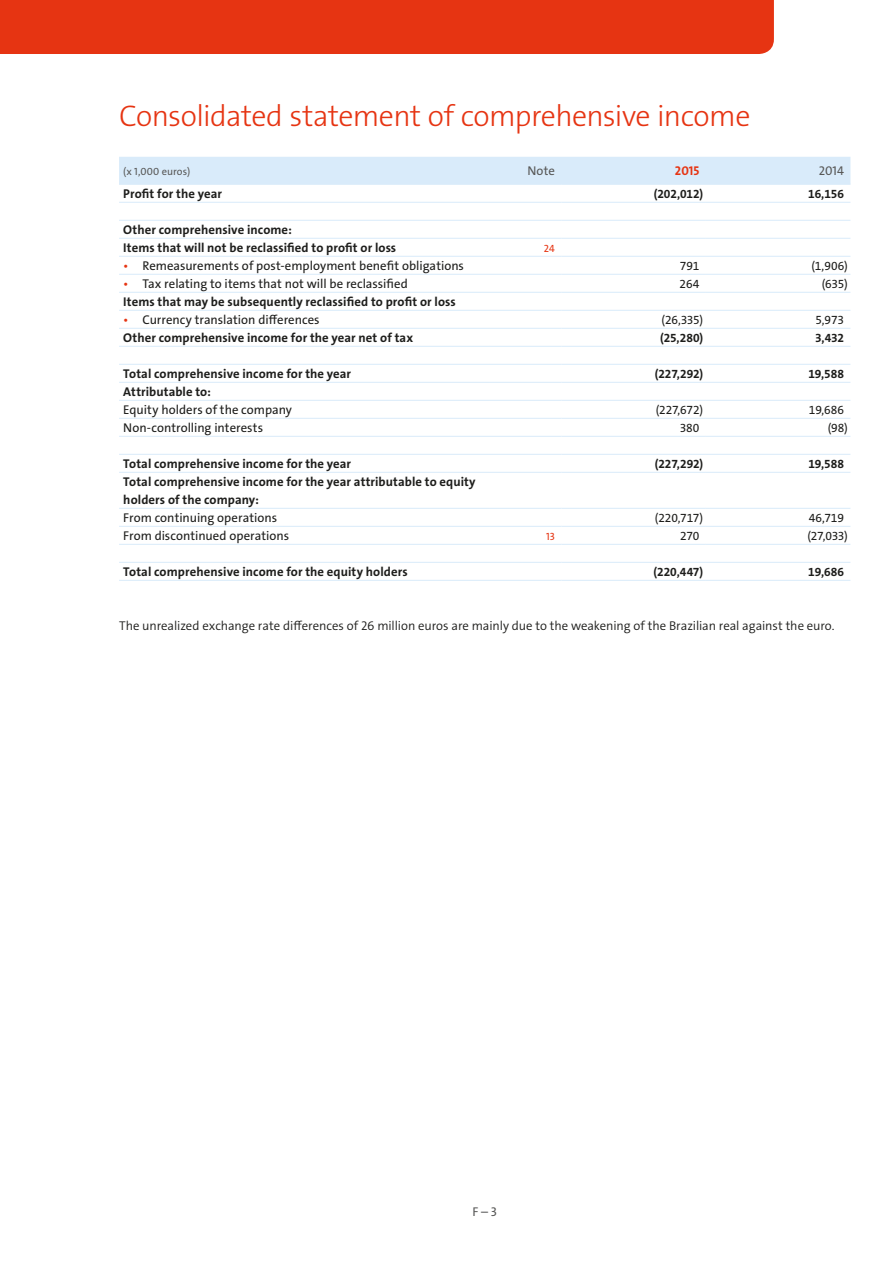
<style>
.page{position:relative;width:893px;height:1263px;background:#fff}
.page>*{position:absolute;margin:0;border:0;box-sizing:border-box;transform-origin:0 0}
.t1{font:30px "The Sans LP3 Lig";letter-spacing:-.02em;color:#e63412}
.t2{font:12.75px/18px "The Sans LP7 Bld";letter-spacing:.005em;color:#1d1d1b}
.t3{font:12.75px "The Sans LP5 Plain";color:#1d1d1b}
.t4{font:12.75px "The Sans LP4 Se Lig";letter-spacing:-.005em;color:#1d1d1b}
.t5{font:12.75px "The Sans LP5 Plain";color:#575756}
.t6{font:12.75px "The Sans LP7 Bld";color:#e63412}
.t7{font:12px "The Sans LP5 Plain";letter-spacing:-.005em;color:#1d1d1b}
.t8{font:12px "The Sans LP7 Bld";letter-spacing:-.005em;color:#1d1d1b}
.t9{font:10.5px "The Sans LP5 Plain";letter-spacing:.01em;color:#575756}
.t10{font:10.5px "The Sans LP5 Plain";color:#e63412}
.s1{color:#e63412}
</style>
<div class="page">
<div style="left:119px;top:157px;width:731px;height:27px;background:#d9ebfa"></div>
<hr style="left:119px;top:184px;width:370px;height:1px;background:#d9ebfa">
<hr style="left:489px;top:184px;width:72px;height:1px;background:#d9ebfa">
<hr style="left:561px;top:184px;width:145px;height:1px;background:#d9ebfa">
<hr style="left:706px;top:184px;width:144px;height:1px;background:#d9ebfa">
<hr style="left:119px;top:202px;width:370px;height:1px;background:#d9ebfa">
<hr style="left:489px;top:202px;width:72px;height:1px;background:#d9ebfa">
<hr style="left:561px;top:202px;width:145px;height:1px;background:#d9ebfa">
<hr style="left:706px;top:202px;width:144px;height:1px;background:#d9ebfa">
<hr style="left:119px;top:220px;width:370px;height:1px;background:#d9ebfa">
<hr style="left:489px;top:220px;width:72px;height:1px;background:#d9ebfa">
<hr style="left:561px;top:220px;width:145px;height:1px;background:#d9ebfa">
<hr style="left:706px;top:220px;width:144px;height:1px;background:#d9ebfa">
<hr style="left:119px;top:238px;width:370px;height:1px;background:#d9ebfa">
<hr style="left:489px;top:238px;width:72px;height:1px;background:#d9ebfa">
<hr style="left:561px;top:238px;width:145px;height:1px;background:#d9ebfa">
<hr style="left:706px;top:238px;width:144px;height:1px;background:#d9ebfa">
<hr style="left:119px;top:256px;width:370px;height:1px;background:#d9ebfa">
<hr style="left:489px;top:256px;width:72px;height:1px;background:#d9ebfa">
<hr style="left:561px;top:256px;width:145px;height:1px;background:#d9ebfa">
<hr style="left:706px;top:256px;width:144px;height:1px;background:#d9ebfa">
<hr style="left:119px;top:274px;width:370px;height:1px;background:#d9ebfa">
<hr style="left:489px;top:274px;width:72px;height:1px;background:#d9ebfa">
<hr style="left:561px;top:274px;width:145px;height:1px;background:#d9ebfa">
<hr style="left:706px;top:274px;width:144px;height:1px;background:#d9ebfa">
<hr style="left:119px;top:292px;width:370px;height:1px;background:#d9ebfa">
<hr style="left:489px;top:292px;width:72px;height:1px;background:#d9ebfa">
<hr style="left:561px;top:292px;width:145px;height:1px;background:#d9ebfa">
<hr style="left:706px;top:292px;width:144px;height:1px;background:#d9ebfa">
<hr style="left:119px;top:310px;width:370px;height:1px;background:#d9ebfa">
<hr style="left:489px;top:310px;width:72px;height:1px;background:#d9ebfa">
<hr style="left:561px;top:310px;width:145px;height:1px;background:#d9ebfa">
<hr style="left:706px;top:310px;width:144px;height:1px;background:#d9ebfa">
<hr style="left:119px;top:328px;width:370px;height:1px;background:#d9ebfa">
<hr style="left:489px;top:328px;width:72px;height:1px;background:#d9ebfa">
<hr style="left:561px;top:328px;width:145px;height:1px;background:#d9ebfa">
<hr style="left:706px;top:328px;width:144px;height:1px;background:#d9ebfa">
<hr style="left:119px;top:346px;width:370px;height:1px;background:#d9ebfa">
<hr style="left:489px;top:346px;width:72px;height:1px;background:#d9ebfa">
<hr style="left:561px;top:346px;width:145px;height:1px;background:#d9ebfa">
<hr style="left:706px;top:346px;width:144px;height:1px;background:#d9ebfa">
<hr style="left:119px;top:364px;width:370px;height:1px;background:#d9ebfa">
<hr style="left:489px;top:364px;width:72px;height:1px;background:#d9ebfa">
<hr style="left:561px;top:364px;width:145px;height:1px;background:#d9ebfa">
<hr style="left:706px;top:364px;width:144px;height:1px;background:#d9ebfa">
<hr style="left:119px;top:382px;width:370px;height:1px;background:#d9ebfa">
<hr style="left:489px;top:382px;width:72px;height:1px;background:#d9ebfa">
<hr style="left:561px;top:382px;width:145px;height:1px;background:#d9ebfa">
<hr style="left:706px;top:382px;width:144px;height:1px;background:#d9ebfa">
<hr style="left:119px;top:400px;width:370px;height:1px;background:#d9ebfa">
<hr style="left:489px;top:400px;width:72px;height:1px;background:#d9ebfa">
<hr style="left:561px;top:400px;width:145px;height:1px;background:#d9ebfa">
<hr style="left:706px;top:400px;width:144px;height:1px;background:#d9ebfa">
<hr style="left:119px;top:418px;width:370px;height:1px;background:#d9ebfa">
<hr style="left:489px;top:418px;width:72px;height:1px;background:#d9ebfa">
<hr style="left:561px;top:418px;width:145px;height:1px;background:#d9ebfa">
<hr style="left:706px;top:418px;width:144px;height:1px;background:#d9ebfa">
<hr style="left:119px;top:436px;width:370px;height:1px;background:#d9ebfa">
<hr style="left:489px;top:436px;width:72px;height:1px;background:#d9ebfa">
<hr style="left:561px;top:436px;width:145px;height:1px;background:#d9ebfa">
<hr style="left:706px;top:436px;width:144px;height:1px;background:#d9ebfa">
<hr style="left:119px;top:454px;width:370px;height:1px;background:#d9ebfa">
<hr style="left:489px;top:454px;width:72px;height:1px;background:#d9ebfa">
<hr style="left:561px;top:454px;width:145px;height:1px;background:#d9ebfa">
<hr style="left:706px;top:454px;width:144px;height:1px;background:#d9ebfa">
<hr style="left:119px;top:472px;width:370px;height:1px;background:#d9ebfa">
<hr style="left:489px;top:472px;width:72px;height:1px;background:#d9ebfa">
<hr style="left:561px;top:472px;width:145px;height:1px;background:#d9ebfa">
<hr style="left:706px;top:472px;width:144px;height:1px;background:#d9ebfa">
<hr style="left:119px;top:508px;width:370px;height:1px;background:#d9ebfa">
<hr style="left:489px;top:508px;width:72px;height:1px;background:#d9ebfa">
<hr style="left:561px;top:508px;width:145px;height:1px;background:#d9ebfa">
<hr style="left:706px;top:508px;width:144px;height:1px;background:#d9ebfa">
<hr style="left:119px;top:526px;width:370px;height:1px;background:#d9ebfa">
<hr style="left:489px;top:526px;width:72px;height:1px;background:#d9ebfa">
<hr style="left:561px;top:526px;width:145px;height:1px;background:#d9ebfa">
<hr style="left:706px;top:526px;width:144px;height:1px;background:#d9ebfa">
<hr style="left:119px;top:544px;width:370px;height:1px;background:#d9ebfa">
<hr style="left:489px;top:544px;width:72px;height:1px;background:#d9ebfa">
<hr style="left:561px;top:544px;width:145px;height:1px;background:#d9ebfa">
<hr style="left:706px;top:544px;width:144px;height:1px;background:#d9ebfa">
<hr style="left:119px;top:562px;width:370px;height:1px;background:#d9ebfa">
<hr style="left:489px;top:562px;width:72px;height:1px;background:#d9ebfa">
<hr style="left:561px;top:562px;width:145px;height:1px;background:#d9ebfa">
<hr style="left:706px;top:562px;width:144px;height:1px;background:#d9ebfa">
<hr style="left:119px;top:580px;width:370px;height:1px;background:#d9ebfa">
<hr style="left:489px;top:580px;width:72px;height:1px;background:#d9ebfa">
<hr style="left:561px;top:580px;width:145px;height:1px;background:#d9ebfa">
<hr style="left:706px;top:580px;width:144px;height:1px;background:#d9ebfa">
<div style="left:0;top:0;width:774px;height:54px;background:#e63412"></div>
<h1 class="t1" style="left:119px;top:97px;width:633px">Consolidated statement of comprehensive income</h1>
<p class="t9" style="left:123px;top:164px;width:68px">(x 1,000 euros)</p>
<p class="t5" style="left:527px;top:162px;width:29px">Note</p>
<p class="t6" style="left:675px;top:162px;width:26px">2015</p>
<p class="t5" style="left:819px;top:162px;width:27px">2014</p>
<p class="t2" style="left:123px;top:185px;width:100px">Profit for the year</p>
<p class="t8" style="left:654px;top:186px;width:51px">(202,012)</p>
<p class="t8" style="left:808px;top:186px;width:37px">16,156</p>
<p class="t2" style="left:123px;top:221px;width:274px">Other comprehensive income:<br>Items that will not be reclassified to profit or loss</p>
<p class="t10" style="left:544px;top:242px;width:12px">24</p>
<p class="t3" style="left:123px;top:258px;width:342px"><span class="s1">•</span> Remeasurements of post-employment benefit obligations</p>
<p class="t7" style="left:680px;top:258px;width:21px">791</p>
<p class="t7" style="left:811px;top:258px;width:38px">(1,906)</p>
<p class="t3" style="left:123px;top:276px;width:286px"><span class="s1">•</span> Tax relating to items that not will be reclassified</p>
<p class="t7" style="left:680px;top:276px;width:21px">264</p>
<p class="t7" style="left:822px;top:276px;width:27px">(635)</p>
<p class="t2" style="left:123px;top:293px;width:334px">Items that may be subsequently reclassified to profit or loss</p>
<p class="t3" style="left:123px;top:312px;width:198px"><span class="s1">•</span> Currency translation differences</p>
<p class="t7" style="left:662px;top:312px;width:43px">(26,335)</p>
<p class="t7" style="left:815px;top:312px;width:30px">5,973</p>
<p class="t2" style="left:123px;top:329px;width:291px">Other comprehensive income for the year net of tax</p>
<p class="t8" style="left:660px;top:330px;width:44px">(25,280)</p>
<p class="t8" style="left:815px;top:330px;width:30px">3,432</p>
<p class="t2" style="left:123px;top:365px;width:229px">Total comprehensive income for the year</p>
<p class="t8" style="left:655px;top:366px;width:50px">(227,292)</p>
<p class="t8" style="left:808px;top:366px;width:37px">19,588</p>
<p class="t2" style="left:123px;top:383px;width:89px">Attributable to:</p>
<p class="t3" style="left:123px;top:402px;width:170px">Equity holders of the company</p>
<p class="t7" style="left:656px;top:402px;width:49px">(227,672)</p>
<p class="t7" style="left:809px;top:402px;width:37px">19,686</p>
<p class="t3" style="left:123px;top:420px;width:141px">Non-controlling interests</p>
<p class="t7" style="left:680px;top:420px;width:21px">380</p>
<p class="t7" style="left:828px;top:420px;width:21px">(98)</p>
<p class="t2" style="left:123px;top:455px;width:229px">Total comprehensive income for the year</p>
<p class="t8" style="left:655px;top:456px;width:50px">(227,292)</p>
<p class="t8" style="left:808px;top:456px;width:37px">19,588</p>
<p class="t2" style="left:123px;top:473px;width:354px">Total comprehensive income for the year attributable to equity holders of the company:</p>
<p class="t3" style="left:123px;top:510px;width:155px">From continuing operations</p>
<p class="t7" style="left:655px;top:510px;width:50px">(220,717)</p>
<p class="t7" style="left:809px;top:510px;width:37px">46,719</p>
<p class="t3" style="left:123px;top:528px;width:167px">From discontinued operations</p>
<p class="t10" style="left:546px;top:530px;width:10px">13</p>
<p class="t7" style="left:680px;top:528px;width:21px">270</p>
<p class="t7" style="left:807px;top:528px;width:42px">(27,033)</p>
<p class="t2" style="left:123px;top:563px;width:286px">Total comprehensive income for the equity holders</p>
<p class="t8" style="left:654px;top:564px;width:51px">(220,447)</p>
<p class="t8" style="left:808px;top:564px;width:37px">19,686</p>
<p class="t4" style="left:119px;top:618px;width:717px">The unrealized exchange rate differences of 26 million euros are mainly due to the weakening of the Brazilian real against the euro.</p>
<p class="t5" style="left:472px;top:1203px;width:26px">F – 3</p>
</div>
